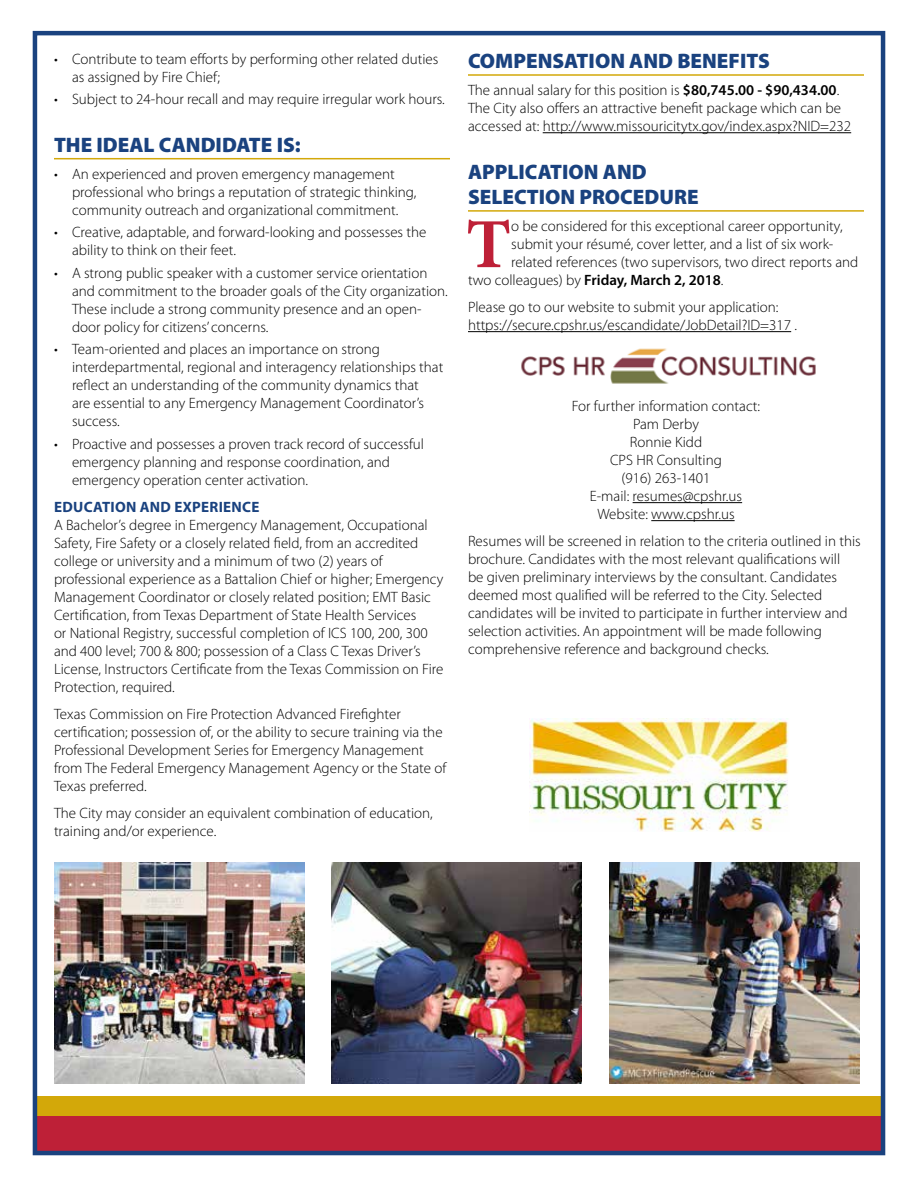
<style>
.page{position:relative;width:918px;height:1188px;background:#fff}
.page>*{position:absolute;margin:0;border:0;box-sizing:border-box;transform-origin:0 0}
.t1{font:700 70.35px "Minion Pro";color:#be2037}
.t2{font:900 21px/25.2px "Myriad Pro";color:#1a427f}
.t3{font:300 15px/18px "Myriad Pro";color:#000}
.t4{font:600 15px "Myriad Pro";color:#000}
.t5{font:700 15px "Myriad Pro";letter-spacing:.02em;color:#1a427f}
.s1{font-weight:600}
.s2{font-weight:300}
</style>
<div class="page">
<div style="left:36px;top:1114px;width:844px;height:37px;background:#be2037"></div>
<div style="left:36px;top:1096px;width:844px;height:20px;background:#d3a809"></div>
<div style="left:33px;top:31px;width:852px;height:1124px;border:4px solid #1a427f"></div>
<hr style="left:54px;top:158px;width:396px;height:1px;background:#d3a809">
<img style="left:521px;top:348px;width:295px;height:36px">
<img style="left:54px;top:862px;width:250px;height:221px">
<img style="left:331px;top:862px;width:251px;height:221px">
<hr style="left:468px;top:74px;width:396px;height:2px;background:#d3a809">
<hr style="left:543px;top:132px;width:308px;height:1px;background:#000">
<hr style="left:468px;top:210px;width:396px;height:2px;background:#d3a809">
<hr style="left:468px;top:331px;width:323px;height:1px;background:#000">
<hr style="left:633px;top:502px;width:109px;height:1px;background:#000">
<hr style="left:651px;top:520px;width:84px;height:1px;background:#000">
<img style="left:609px;top:862px;width:251px;height:221px">
<img style="left:529px;top:718px;width:260px;height:113px">
<p class="t3" style="left:72px;top:50px;width:368px;text-indent:-18px">• Contribute to team efforts by performing other related duties as assigned by Fire Chief;</p>
<p class="t3" style="left:54px;top:90px;width:392px">• Subject to 24-hour recall and may require irregular work hours.</p>
<h2 class="t2" style="left:54px;top:131px;width:248px">THE IDEAL CANDIDATE IS:</h2>
<p class="t3" style="left:72px;top:165px;width:346px;text-indent:-18px">• An experienced and proven emergency management professional who brings a reputation of strategic thinking, community outreach and organizational commitment.</p>
<p class="t3" style="left:72px;top:223px;width:356px;text-indent:-18px">• Creative, adaptable, and forward-looking and possesses the ability to think on their feet.</p>
<p class="t3" style="left:72px;top:264px;width:377px;text-indent:-18px">• A strong public speaker with a customer service orientation and commitment to the broader goals of the City organization.<br>These include a strong community presence and an open&shy;door policy for citizens’ concerns.</p>
<p class="t3" style="left:72px;top:340px;width:373px;text-indent:-18px">• Team-oriented and places an importance on strong interdepartmental, regional and interagency relationships that reflect an understanding of the community dynamics that<br>are essential to any Emergency Management Coordinator’s success.</p>
<p class="t3" style="left:72px;top:435px;width:354px;text-indent:-18px">• Proactive and possesses a proven track record of successful emergency planning and response coordination, and emergency operation center activation.</p>
<p class="t5" style="left:54px;top:497px;width:207px">EDUCATION AND EXPERIENCE</p>
<p class="t3" style="left:54px;top:516px;width:391px">A Bachelor’s degree in Emergency Management, Occupational Safety, Fire Safety or a closely related field, from an accredited college or university and a minimum of two (2) years of professional experience as a Battalion Chief or higher; Emergency Management Coordinator or closely related position; EMT Basic Certification, from Texas Department of State Health Services<br>or National Registry, successful completion of ICS 100, 200, 300 and 400 level; 700 &amp; 800; possession of a Class C Texas Driver’s License, Instructors Certificate from the Texas Commission on Fire Protection, required.</p>
<p class="t3" style="left:54px;top:705px;width:394px">Texas Commission on Fire Protection Advanced Firefighter certification; possession of, or the ability to secure training via the Professional Development Series for Emergency Management from The Federal Emergency Management Agency or the State of Texas preferred.</p>
<p class="t3" style="left:54px;top:804px;width:380px">The City may consider an equivalent combination of education, training and/or experience.</p>
<h2 class="t2" style="left:468px;top:48px;width:303px">COMPENSATION AND BENEFITS</h2>
<p class="t3" style="left:468px;top:81px;width:385px">The annual salary for this position is <span class="s1">$80,745.00 - $90,434.00</span>.<br>The City also offers an attractive benefit package which can be accessed at: http://www.missouricitytx.gov/index.aspx?NID=232</p>
<h2 class="t2" style="left:468px;top:158px;width:232px">APPLICATION AND<br>SELECTION PROCEDURE</h2>
<h1 class="t1" style="left:466px;top:195px;width:47px">T</h1>
<p class="t3" style="left:511px;top:217px;width:333px">o be considered for this exceptional career opportunity,</p>
<p class="t3" style="left:511px;top:235px;width:324px">submit your résumé, cover letter, and a list of six work-</p>
<p class="t3" style="left:511px;top:253px;width:349px">related references (two supervisors, two direct reports and</p>
<p class="t4" style="left:468px;top:271px;width:257px"><span class="s2">two colleagues) by</span> Friday, March 2, 2018<span class="s2">.</span></p>
<p class="t3" style="left:468px;top:298px;width:331px">Please go to our website to submit your application: https://secure.cpshr.us/escandidate/JobDetail?ID=317 .</p>
<p class="t3" style="left:572px;top:397px;width:190px;text-align:center">For further information contact:<br>Pam Derby<br>Ronnie Kidd<br>CPS HR Consulting<br>(916) 263-1401<br>E-mail: resumes@cpshr.us<br>Website: www.cpshr.us</p>
<p class="t3" style="left:468px;top:532px;width:394px">Resumes will be screened in relation to the criteria outlined in this brochure. Candidates with the most relevant qualifications will<br>be given preliminary interviews by the consultant. Candidates deemed most qualified will be referred to the City. Selected candidates will be invited to participate in further interview and selection activities. An appointment will be made following comprehensive reference and background checks.</p>
</div>
